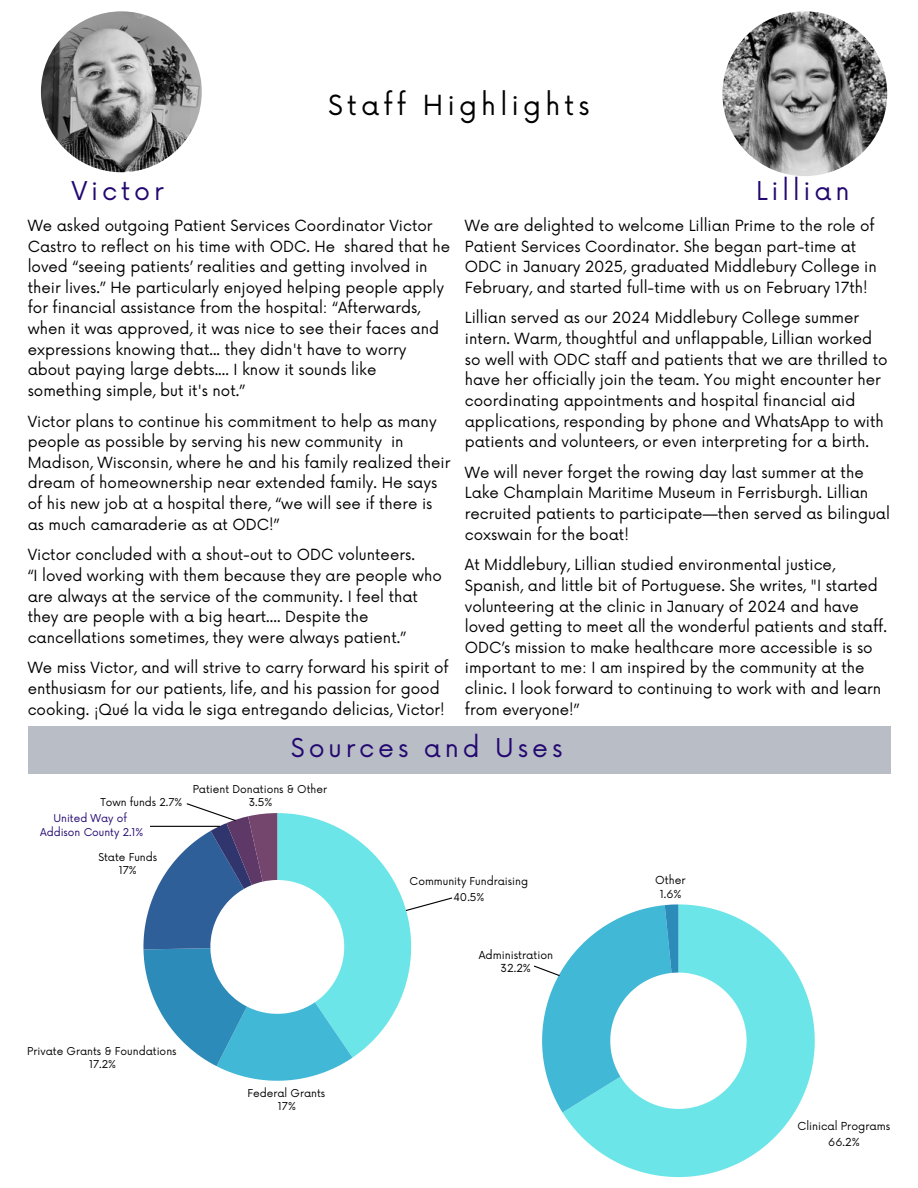
<style>
.page{position:relative;width:918px;height:1188px;background:#fff}
.page>*{position:absolute;margin:0;border:0;box-sizing:border-box;transform-origin:0 0}
.t1{font:27px "Now";letter-spacing:.155em;color:#000}
.t2{font:25.35px "Now";letter-spacing:.155em;color:#230871}
.t3{font:15px/20.5px "Now";color:#000}
.t4{font:10.8px/13.2px "Now";color:#000;text-align:center}
.t5{font:10.65px/13px "Now";color:#000;text-align:center}
.t6{font:10.5px/14px "Now";color:#230871;text-align:center}
.t7{font:10.5px "Now";color:#000}
</style>
<div class="page">
<svg style="left:563px;top:904px;width:252px;height:273px;fill:#6ce5e8"></svg>
<img style="left:41px;top:11px;width:161px;height:161px;border-radius:50%">
<img style="left:722px;top:11px;width:165px;height:165px;border-radius:50%">
<div style="left:28px;top:726px;width:863px;height:47px;background:#b9bdc6"></div>
<svg style="left:143px;top:803px;width:310px;height:278px"></svg>
<svg style="left:533px;top:904px;width:145px;height:208px"></svg>
<h1 class="t1" style="left:328px;top:90px;width:263px">Staff Highlights</h1>
<h2 class="t2" style="left:71px;top:177px;width:94px">Victor</h2>
<h2 class="t2" style="left:756px;top:177px;width:95px">Lillian</h2>
<p class="t3" style="left:28px;top:216px;width:424px">We asked outgoing Patient Services Coordinator Victor Castro to reflect on his time with ODC. He shared that he loved “seeing patients’ realities and getting involved in their lives.” He particularly enjoyed helping people apply for financial assistance from the hospital: “Afterwards, when it was approved, it was nice to see their faces and expressions knowing that... they didn't have to worry about paying large debts.... I know it sounds like something simple, but it's not.”</p>
<p class="t3" style="left:28px;top:412px;width:424px">Victor plans to continue his commitment to help as many people as possible by serving his new community in Madison, Wisconsin, where he and his family realized their dream of homeownership near extended family. He says of his new job at a hospital there, “we will see if there is as much camaraderie as at ODC!”</p>
<p class="t3" style="left:28px;top:545px;width:416px">Victor concluded with a shout-out to ODC volunteers.<br>“I loved working with them because they are people who are always at the service of the community. I feel that they are people with a big heart.... Despite the cancellations sometimes, they were always patient.”</p>
<p class="t3" style="left:28px;top:659px;width:423px">We miss Victor, and will strive to carry forward his spirit of enthusiasm for our patients, life, and his passion for good cooking. ¡Qué la vida le siga entregando delicias, Victor!</p>
<p class="t3" style="left:465px;top:216px;width:414px">We are delighted to welcome Lillian Prime to the role of Patient Services Coordinator. She began part-time at ODC in January 2025, graduated Middlebury College in February, and started full-time with us on February 17th!</p>
<p class="t3" style="left:465px;top:309px;width:424px">Lillian served as our 2024 Middlebury College summer intern. Warm, thoughtful and unflappable, Lillian worked so well with ODC staff and patients that we are thrilled to have her officially join the team. You might encounter her coordinating appointments and hospital financial aid applications, responding by phone and WhatsApp to with patients and volunteers, or even interpreting for a birth.</p>
<p class="t3" style="left:465px;top:463px;width:427px">We will never forget the rowing day last summer at the Lake Champlain Maritime Museum in Ferrisburgh. Lillian recruited patients to participate—then served as bilingual coxswain for the boat!</p>
<p class="t3" style="left:465px;top:555px;width:424px">At Middlebury, Lillian studied environmental justice, Spanish, and little bit of Portuguese. She writes, "I started volunteering at the clinic in January of 2024 and have loved getting to meet all the wonderful patients and staff.<br>ODC’s mission to make healthcare more accessible is so important to me: I am inspired by the community at the clinic. I look forward to continuing to work with and learn from everyone!”</p>
<h2 class="t2" style="left:291px;top:734px;width:273px">Sources and Uses</h2>
<p class="t7" style="left:100px;top:797px;width:83px">Town funds 2.7%</p>
<p class="t6" style="left:40px;top:812px;width:105px">United Way of<br>Addison County 2.1%</p>
<p class="t5" style="left:98px;top:851px;width:60px">State Funds<br>17%</p>
<p class="t5" style="left:193px;top:783px;width:136px">Patient Donations &amp; Other<br>3.5%</p>
<p class="t5" style="left:27px;top:1045px;width:151px">Private Grants &amp; Foundations<br>17.2%</p>
<p class="t5" style="left:248px;top:1087px;width:79px">Federal Grants<br>17%</p>
<p class="t5" style="left:410px;top:873px;width:120px;line-height:16px">Community Fundraising<br>40.5%</p>
<p class="t4" style="left:479px;top:949px;width:76px">Administration<br>32.2%</p>
<p class="t4" style="left:655px;top:874px;width:32px">Other<br>1.6%</p>
<p class="t4" style="left:797px;top:1118px;width:94px;line-height:16.4px">Clinical Programs<br>66.2%</p>
</div>
